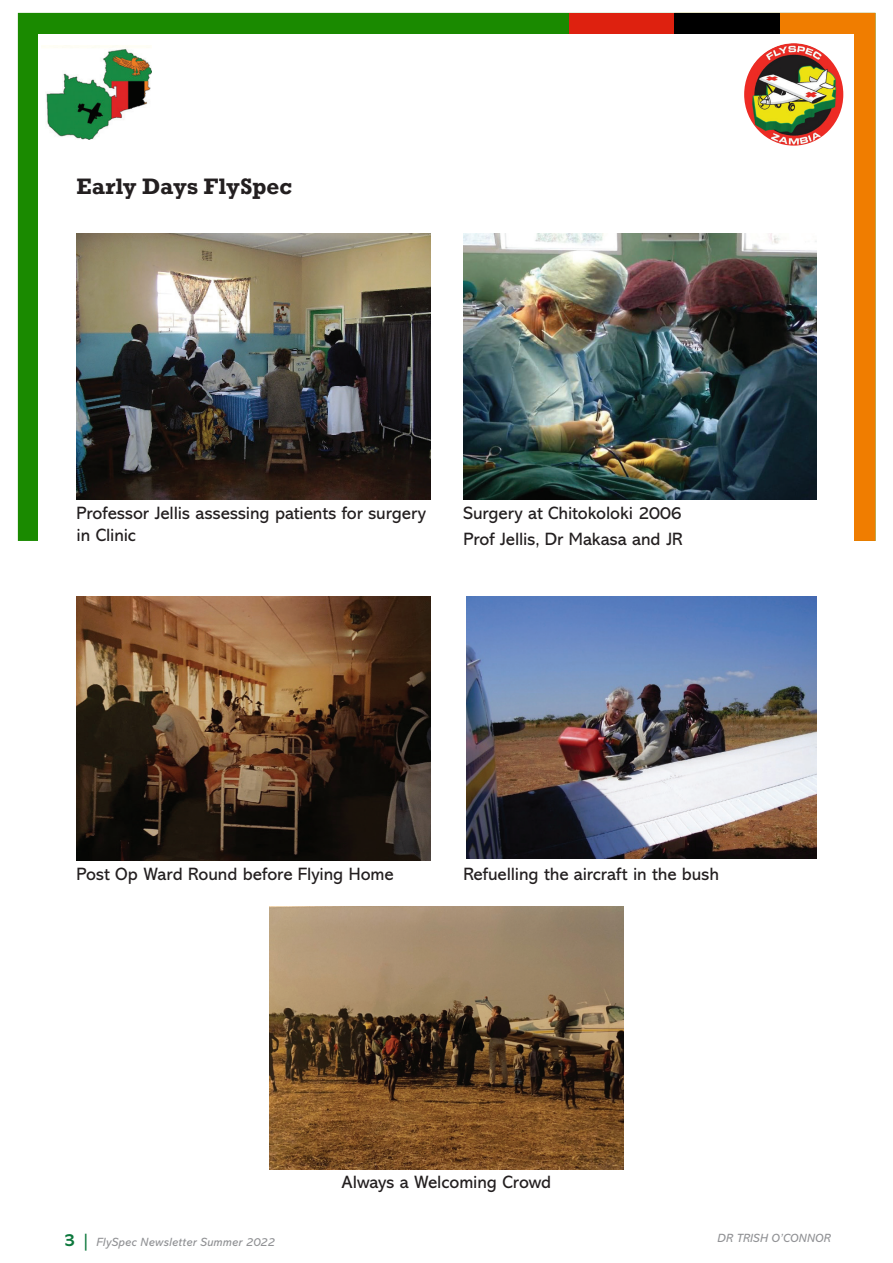
<style>
.page{position:relative;width:893px;height:1263px;background:#fff}
.page>*{position:absolute;margin:0;border:0;box-sizing:border-box;transform-origin:0 0}
._1_column{font:700 21px "Rockwell";color:#231f20}
._1_column-2{font:18px/21.6px "Abadi MT Pro";letter-spacing:-.005em;color:#231f20}
.t1{font:italic 12px "Abadi MT Pro";letter-spacing:.02em;color:#919295}
.s1{font-weight:700;font-style:normal;font-size:18px;color:#0d783d}
</style>
<div class="page">
<div style="left:18px;top:13px;width:551px;height:528px;background:#1a8a00"></div>
<div style="left:569px;top:13px;width:211px;height:38px;background:#de210f"></div>
<div style="left:780px;top:13px;width:95px;height:528px;background:#f07d00"></div>
<div style="left:674px;top:13px;width:106px;height:38px;background:#000"></div>
<div style="left:39px;top:34px;width:815px;height:710px;background:#fff"></div>
<img style="left:744px;top:43px;width:99px;height:103px">
<img style="left:46px;top:45px;width:106px;height:95px">
<img style="left:77px;top:234px;width:353px;height:265px">
<img style="left:463px;top:234px;width:353px;height:265px">
<img style="left:77px;top:596px;width:353px;height:264px">
<img style="left:467px;top:596px;width:349px;height:263px">
<img style="left:269px;top:906px;width:355px;height:263px">
<p class="_1_column" style="left:77px;top:173px;width:217px">Early Days FlySpec</p>
<p class="_1_column-2" style="left:77px;top:503px;width:351px">Professor Jellis assessing patients for surgery in Clinic</p>
<p class="_1_column-2" style="left:463px;top:503px;width:220px">Surgery at Chitokoloki 2006</p>
<p class="_1_column-2" style="left:463px;top:528px;width:221px">Prof Jellis, Dr Makasa and JR</p>
<p class="_1_column-2" style="left:77px;top:864px;width:319px">Post Op Ward Round before Flying Home</p>
<p class="_1_column-2" style="left:463px;top:864px;width:257px">Refuelling the aircraft in the bush</p>
<p class="_1_column-2" style="left:342px;top:1172px;width:211px">Always a Welcoming Crowd</p>
<p class="t1" style="left:64px;top:1235px;width:213px"><span class="s1">3 |</span> FlySpec Newsletter Summer 2022</p>
<p class="t1" style="left:718px;top:1231px;width:115px">DR TRISH O’CONNOR</p>
</div>
